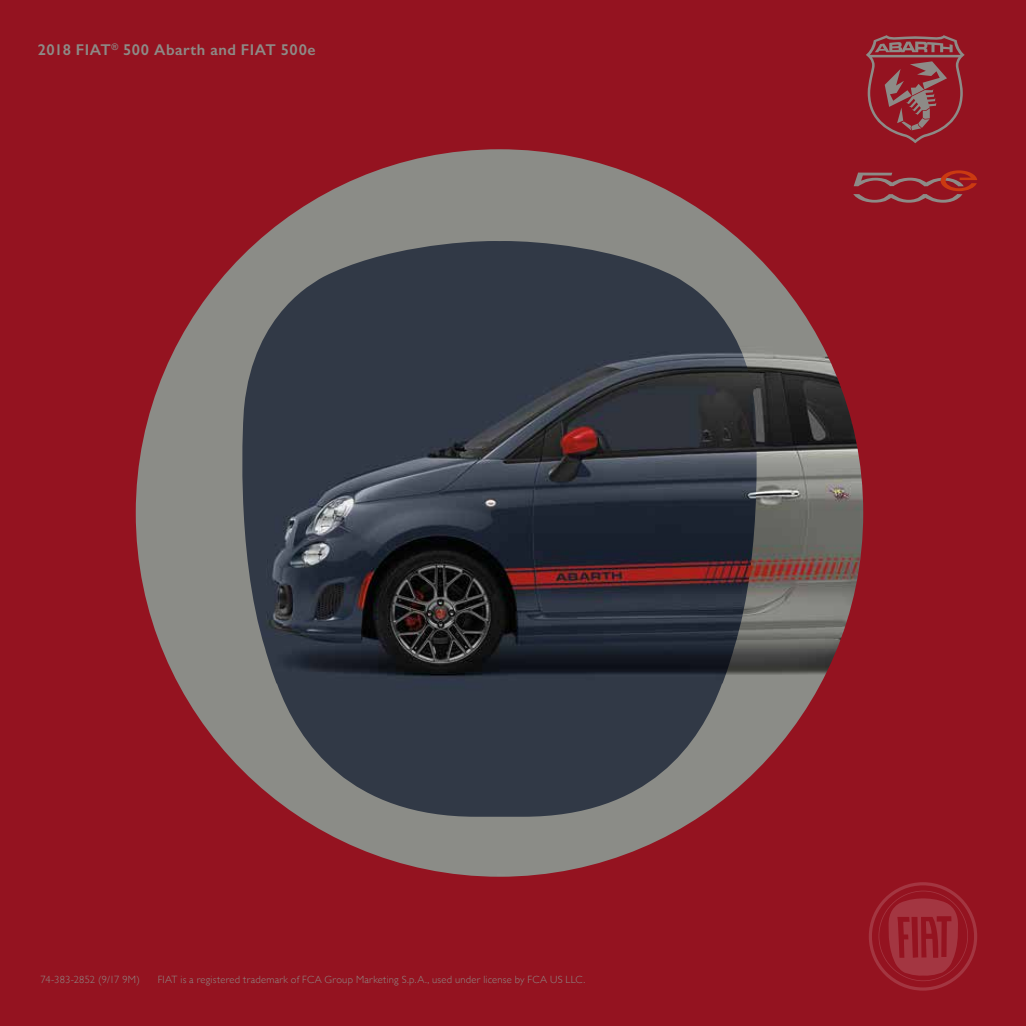
<style>
.page{position:relative;width:1026px;height:1026px;background:#941320}
.page>*{position:absolute;margin:0;border:0;box-sizing:border-box;transform-origin:0 0}
.t1{font:600 15.6px "Gill Sans";letter-spacing:.035em;color:#8d8b87}
.t2{font:300 10.5px "Gill Sans";letter-spacing:.025em;color:#8d8b87}
.t3{font:300 10.5px "Gill Sans";letter-spacing:.005em;color:#8d8b87}
</style>
<div class="page">
<svg style="left:866px;top:35px;width:99px;height:108px"></svg>
<svg style="left:869px;top:882px;width:108px;height:109px"></svg>
<svg style="left:853px;top:170px;width:124px;height:33px"></svg>
<img style="left:136px;top:149px;width:727px;height:728px;border-radius:364px">
<img style="left:241px;top:241px;width:517px;height:576px">
<h1 class="t1" style="left:38px;top:40px;width:279px">2018 FIAT<sup>®</sup> 500 Abarth and FIAT 500e</h1>
<p class="t3" style="left:40px;top:973px;width:101px">74-383-2852 (9/17 9M)</p>
<p class="t2" style="left:158px;top:973px;width:429px">FIAT is a registered trademark of FCA Group Marketing S.p.A., used under license by FCA US LLC.</p>
</div>
